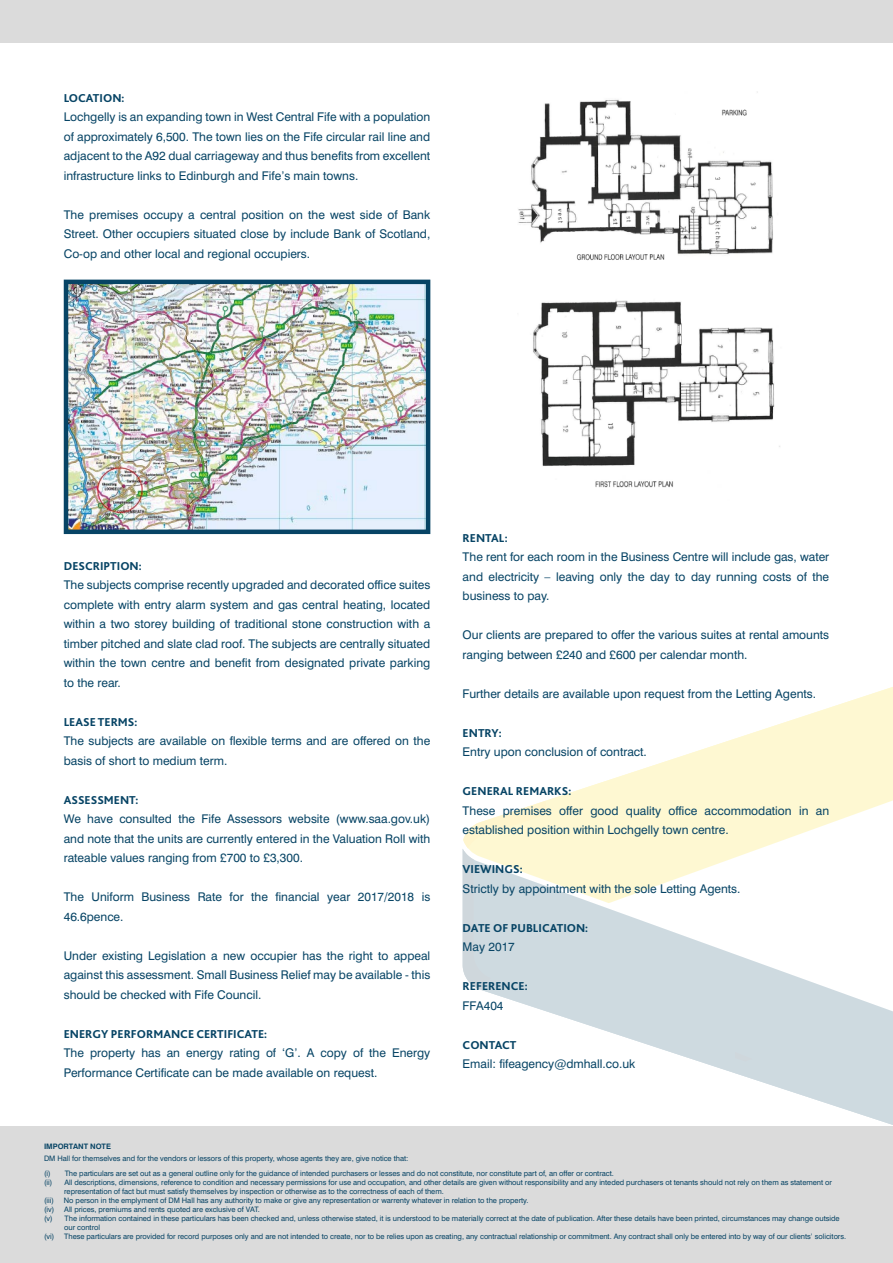
<style>
.page{position:relative;width:893px;height:1263px;background:#fff}
.page>*{position:absolute;margin:0;border:0;box-sizing:border-box;transform-origin:0 0}
._5_body_text{font:12px/19.5px "Swiss 721 BT";color:#074465;text-align:justify}
._6_heads{font:800 12px "Bliss 2";color:#074465}
.t1{font:7.5px "Swiss 721 BT";letter-spacing:-.005em;color:#074465}
.t2{font:700 7.5px "Swiss 721 BT";letter-spacing:-.005em;color:#074465}
</style>
<div class="page">
<div style="left:0;top:0;width:893px;height:43px;background:#dbdbdb"></div>
<div style="left:0;top:1127px;width:893px;height:136px;background:#dbdbdb"></div>
<svg style="left:463px;top:903px;width:337px;height:224px;fill:#cedae0"></svg>
<svg style="left:482px;top:978px;width:411px;height:149px;fill:#d2dbe0"></svg>
<svg style="left:545px;top:800px;width:310px;height:103px;fill:#fef8d2"></svg>
<svg style="left:546px;top:687px;width:347px;height:127px;fill:#fef8d2"></svg>
<svg style="left:463px;top:801px;width:85px;height:189px;background:#e0e5de"></svg>
<img style="left:69px;top:285px;width:356px;height:244px">
<div style="left:64px;top:280px;width:366px;height:254px;border:4px solid #074465"></div>
<img style="left:518px;top:91px;width:262px;height:397px">
<p class="_6_heads" style="left:64px;top:90px;width:62px">LOCATION:</p>
<p class="_5_body_text" style="left:64px;top:107px;width:368px">Lochgelly is an expanding town in West Central Fife with a population of approximately 6,500. The town lies on the Fife circular rail line and adjacent to the A92 dual carriageway and thus benefits from excellent infrastructure links to Edinburgh and Fife’s main towns.</p>
<p class="_5_body_text" style="left:64px;top:205px;width:368px">The premises occupy a central position on the west side of Bank Street. Other occupiers situated close by include Bank of Scotland, Co-op and other local and regional occupiers.</p>
<p class="_6_heads" style="left:64px;top:558px;width:79px">DESCRIPTION:</p>
<p class="_5_body_text" style="left:64px;top:575px;width:368px">The subjects comprise recently upgraded and decorated office suites complete with entry alarm system and gas central heating, located within a two storey building of traditional stone construction with a timber pitched and slate clad roof. The subjects are centrally situated within the town centre and benefit from designated private parking to the rear.</p>
<p class="_6_heads" style="left:64px;top:714px;width:75px">LEASE TERMS:</p>
<p class="_5_body_text" style="left:64px;top:731px;width:368px">The subjects are available on flexible terms and are offered on the basis of short to medium term.</p>
<p class="_6_heads" style="left:64px;top:792px;width:76px">ASSESSMENT:</p>
<p class="_5_body_text" style="left:64px;top:809px;width:368px">We have consulted the Fife Assessors website (www.saa.gov.uk) and note that the units are currently entered in the Valuation Roll with rateable values ranging from £700 to £3,300.</p>
<p class="_5_body_text" style="left:64px;top:887px;width:368px">The Uniform Business Rate for the financial year 2017/2018 is<br>46.6pence.</p>
<p class="_5_body_text" style="left:64px;top:946px;width:368px">Under existing Legislation a new occupier has the right to appeal against this assessment. Small Business Relief may be available - this should be checked with Fife Council.</p>
<p class="_6_heads" style="left:64px;top:1026px;width:205px">ENERGY PERFORMANCE CERTIFICATE:</p>
<p class="_5_body_text" style="left:64px;top:1043px;width:368px">The property has an energy rating of ‘G’. A copy of the Energy<br>Performance Certificate can be made available on request.</p>
<p class="_6_heads" style="left:463px;top:530px;width:47px">RENTAL:</p>
<p class="_5_body_text" style="left:463px;top:547px;width:368px">The rent for each room in the Business Centre will include gas, water and electricity – leaving only the day to day running costs of the business to pay.</p>
<p class="_5_body_text" style="left:463px;top:625px;width:368px">Our clients are prepared to offer the various suites at rental amounts ranging between £240 and £600 per calendar month.</p>
<p class="_5_body_text" style="left:463px;top:684px;width:355px">Further details are available upon request from the Letting Agents.</p>
<p class="_6_heads" style="left:463px;top:725px;width:40px">ENTRY:</p>
<p class="_5_body_text" style="left:463px;top:742px;width:186px">Entry upon conclusion of contract.</p>
<p class="_6_heads" style="left:463px;top:784px;width:110px">GENERAL REMARKS:</p>
<p class="_5_body_text" style="left:463px;top:801px;width:368px">These premises offer good quality office accommodation in an established position within Lochgelly town centre.</p>
<p class="_6_heads" style="left:463px;top:862px;width:62px">VIEWINGS:</p>
<p class="_5_body_text" style="left:463px;top:879px;width:279px">Strictly by appointment with the sole Letting Agents.</p>
<p class="_6_heads" style="left:463px;top:920px;width:127px">DATE OF PUBLICATION:</p>
<p class="_5_body_text" style="left:463px;top:937px;width:54px">May 2017</p>
<p class="_6_heads" style="left:463px;top:979px;width:66px">REFERENCE:</p>
<p class="_5_body_text" style="left:463px;top:996px;width:42px">FFA404</p>
<p class="_6_heads" style="left:463px;top:1037px;width:55px">CONTACT</p>
<p class="_5_body_text" style="left:463px;top:1054px;width:174px">Email: fifeagency@dmhall.co.uk</p>
<p class="t2" style="left:44px;top:1142px;width:68px">IMPORTANT NOTE</p>
<p class="t1" style="left:44px;top:1153px;width:366px">DM Hall for themselves and for the vendors or lessors of this property, whose agents they are, give notice that:</p>
<p class="t1" style="left:44px;top:1168px;width:571px">(i) The particulars are set out as a general outline only for the guidance of intended purchasers or lesses and do not constitute, nor constitute part of, an offer or contract.</p>
<p class="t1" style="left:44px;top:1177px;width:10px">(ii)</p>
<p class="t1" style="left:64px;top:1177px;width:769px">All descriptions, dimensions, reference to condition and necessary permissions for use and occupation, and other details are given without responsibility and any inteded purchasers ot tenants should not rely on them as statement or</p>
<p class="t1" style="left:64px;top:1186px;width:381px">representation of fact but must satisfy themselves by inspection or otherwise as to the correctness of each of them.</p>
<p class="t1" style="left:44px;top:1195px;width:11px">(iii)</p>
<p class="t1" style="left:64px;top:1195px;width:466px">No person in the emplyment of DM Hall has any authority to make or give any representation or warrenty whatever in relation to the property.</p>
<p class="t1" style="left:44px;top:1204px;width:12px">(iv)</p>
<p class="t1" style="left:64px;top:1204px;width:197px">All prices, premiums and rents quoted are exclusive of VAT.</p>
<p class="t1" style="left:44px;top:1213px;width:797px">(v) The information contained in these particulars has been checked and, unless otherwise stated, it is understood to be materially correct at the date of publication. After these details have been printed, circumstances may change outside</p>
<p class="t1" style="left:64px;top:1222px;width:38px">our control</p>
<p class="t1" style="left:44px;top:1231px;width:12px">(vi)</p>
<p class="t1" style="left:64px;top:1231px;width:783px">These particulars are provided for record purposes only and are not intended to create, nor to be relies upon as creating, any contractual relationship or commitment. Any contract shall only be entered into by way of our clients’ solicitors.</p>
</div>
